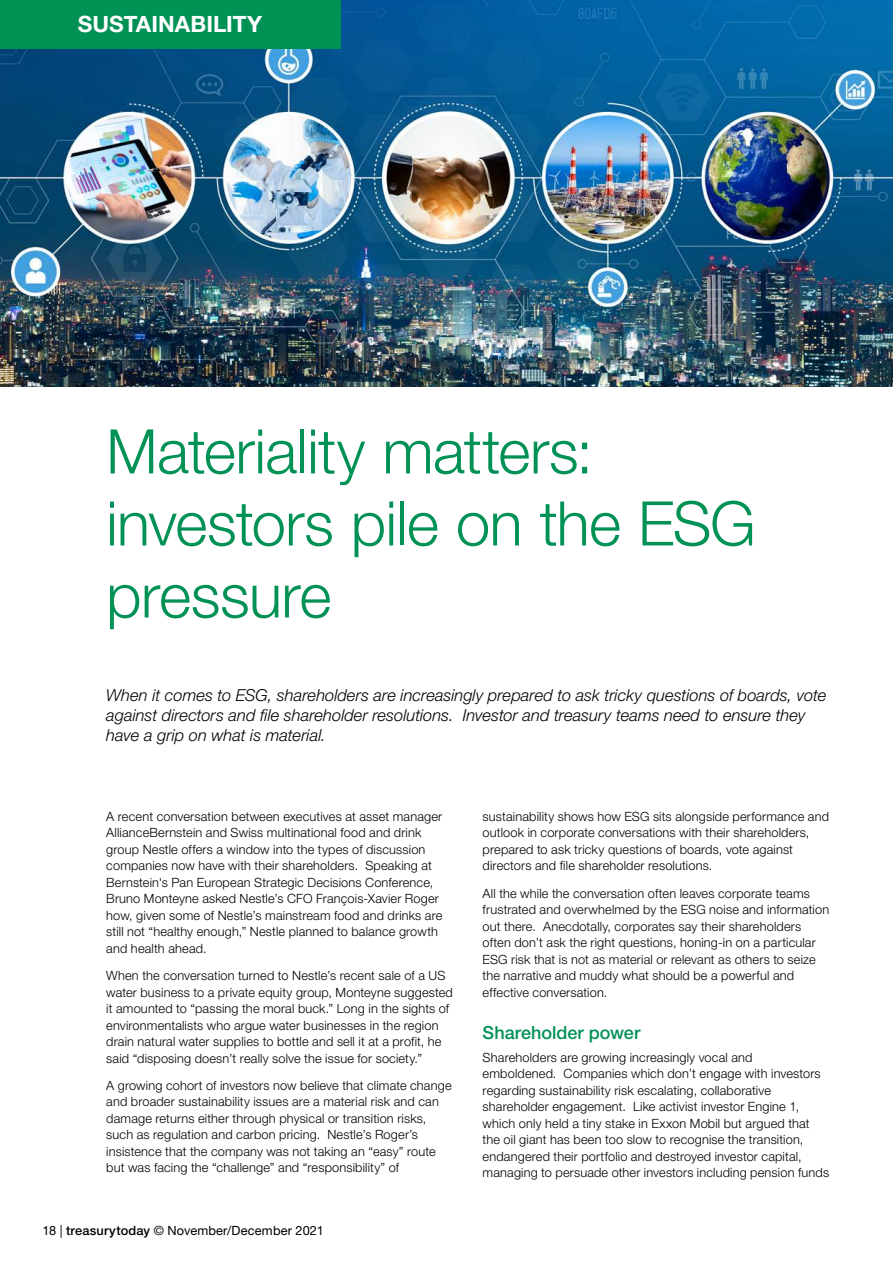
<style>
.page{position:relative;width:893px;height:1263px;background:#fff}
.page>*{position:absolute;margin:0;border:0;box-sizing:border-box;transform-origin:0 0}
.t1{font:300 61.5px/72px "Helvetica Neue LT Std";letter-spacing:-.01em;color:#009155}
.t2{font:700 22.5px "Helvetica Neue LT Std";color:#fff}
.t3{font:500 18px "Helvetica Neue LT Std";color:#009155}
.t4{font:italic 300 16.5px/19.8px "Helvetica Neue LT Std";color:#000}
.t5{font:300 12.75px/16.5px "Helvetica Neue LT Std";letter-spacing:.015em;color:#000}
.t6{font:12.75px "Helvetica Neue LT Std";letter-spacing:.015em;color:#000}
.s1{font-weight:500}
</style>
<div class="page">
<img style="left:0;top:0;width:893px;height:387px">
<div style="left:0;top:0;width:340px;height:49px;background:#009155"></div>
<h2 class="t2" style="left:78px;top:11px;width:186px">SUSTAINABILITY</h2>
<h1 class="t1" style="left:106px;top:414px;width:651px">Materiality matters: investors pile on the ESG pressure</h1>
<p class="t4" style="left:106px;top:685px;width:721px">When it comes to ESG, shareholders are increasingly prepared to ask tricky questions of boards, vote against directors and file shareholder resolutions. Investor and treasury teams need to ensure they have a grip on what is material.</p>
<p class="t5" style="left:106px;top:808px;width:338px">A recent conversation between executives at asset manager AllianceBernstein and Swiss multinational food and drink group Nestle offers a window into the types of discussion companies now have with their shareholders. Speaking at Bernstein's Pan European Strategic Decisions Conference, Bruno Monteyne asked Nestle’s CFO François-Xavier Roger how, given some of Nestle’s mainstream food and drinks are still not “healthy enough,” Nestle planned to balance growth and health ahead.</p>
<p class="t5" style="left:106px;top:967px;width:348px">When the conversation turned to Nestle’s recent sale of a US water business to a private equity group, Monteyne suggested it amounted to “passing the moral buck.” Long in the sights of environmentalists who argue water businesses in the region drain natural water supplies to bottle and sell it at a profit, he said “disposing doesn’t really solve the issue for society.”</p>
<p class="t5" style="left:106px;top:1077px;width:347px">A growing cohort of investors now believe that climate change and broader sustainability issues are a material risk and can damage returns either through physical or transition risks, such as regulation and carbon pricing. Nestle’s Roger’s insistence that the company was not taking an “easy” route but was facing the “challenge” and “responsibility” of</p>
<p class="t6" style="left:43px;top:1223px;width:283px">18 | <span class="s1">treasurytoday</span> © November/December 2021</p>
<p class="t5" style="left:483px;top:808px;width:348px">sustainability shows how ESG sits alongside performance and outlook in corporate conversations with their shareholders, prepared to ask tricky questions of boards, vote against directors and file shareholder resolutions.</p>
<p class="t5" style="left:483px;top:884px;width:348px">All the while the conversation often leaves corporate teams frustrated and overwhelmed by the ESG noise and information out there. Anecdotally, corporates say their shareholders often don’t ask the right questions, honing-in on a particular ESG risk that is not as material or relevant as others to seize the narrative and muddy what should be a powerful and effective conversation.</p>
<h3 class="t3" style="left:483px;top:1022px;width:159px">Shareholder power</h3>
<p class="t5" style="left:483px;top:1049px;width:348px">Shareholders are growing increasingly vocal and emboldened. Companies which don’t engage with investors regarding sustainability risk escalating, collaborative shareholder engagement. Like activist investor Engine 1, which only held a tiny stake in Exxon Mobil but argued that the oil giant has been too slow to recognise the transition, endangered their portfolio and destroyed investor capital, managing to persuade other investors including pension funds</p>
</div>
